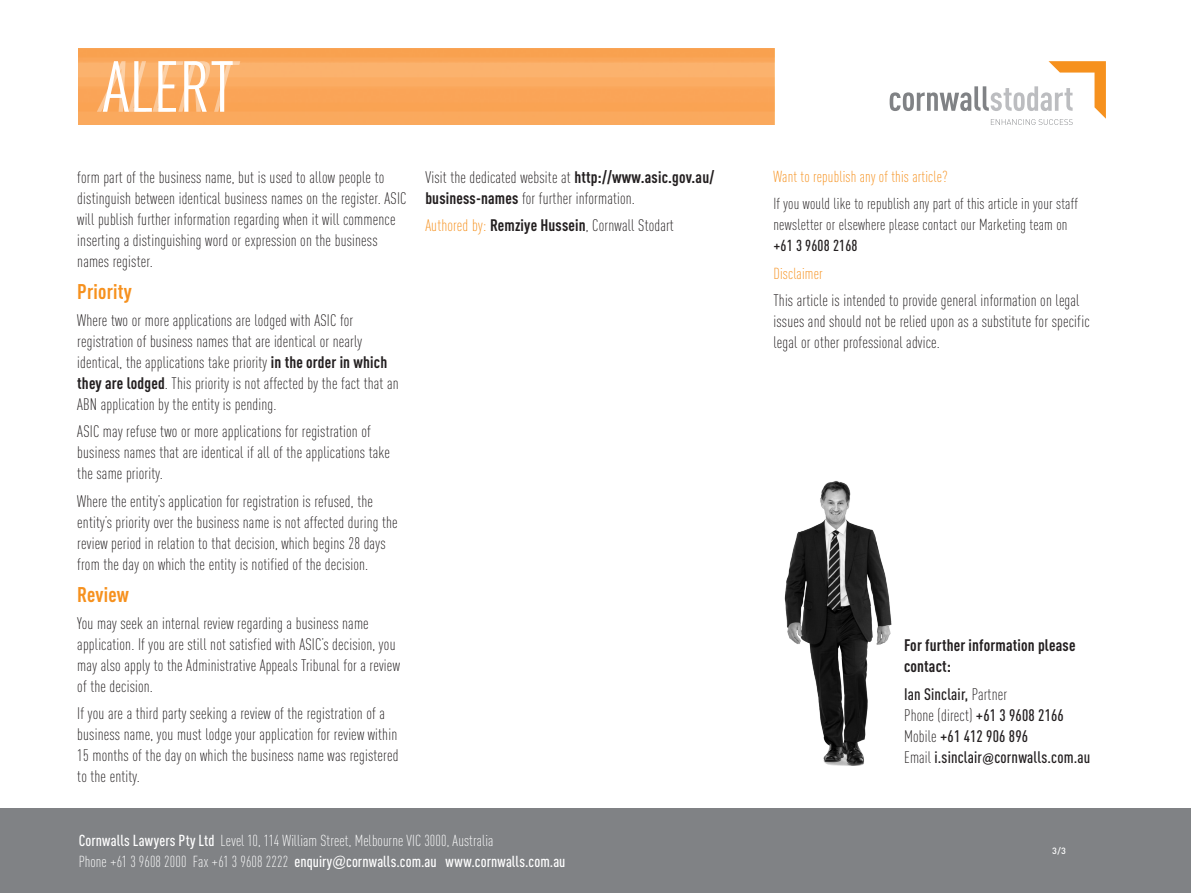
<style>
.page{position:relative;width:1191px;height:893px;background:#fff}
.page>*{position:absolute;margin:0;border:0;box-sizing:border-box;transform-origin:0 0}
._3_orange_bold_subhe{font:700 21px "DIN Cond";letter-spacing:.01em;color:#f6911e}
._1__main_text{font:300 16.5px/21px "DIN Cond";letter-spacing:.01em;color:#231f20}
._1__main_text-2{font:500 16.5px/21px "DIN Cond";letter-spacing:.01em;color:#231f20}
._1__main_text-3{font:700 16.5px/21px "DIN Cond";letter-spacing:.01em;color:#231f20}
.t1{font:300 15.75px/21px "DIN Cond";letter-spacing:.01em;color:#fff}
.Disclaimer_Heading{font:300 15.75px/21px "DIN Cond";letter-spacing:.01em;color:#231f20}
.Disclaimer_Heading-2{font:300 15.75px "DIN Cond";letter-spacing:.01em;color:#f6911e}
.t2{font:500 9px "DIN";color:#fff}
.s1{font-weight:700}
.s2{color:#f6911e}
.s3{font-weight:500}
.s4{font-family:"Akzidenz Grotesk Std";font-weight:400}
.s5{font-weight:300}
.s6{font-family:"Akzidenz Grotesk Std";font-size:13.5px}
</style>
<div class="page">
<div style="left:0;top:808px;width:1191px;height:85px;background:#808285"></div>
<svg style="left:889px;top:61px;width:217px;height:64px"></svg>
<img style="left:79px;top:49px;width:695px;height:76px">
<svg style="left:97px;top:61px;width:143px;height:51px"></svg>
<img style="left:784px;top:481px;width:108px;height:285px">
<p class="_1__main_text" style="left:77px;top:166px;width:331px">form part of the business name, but is used to allow people to distinguish between identical business names on the register. ASIC will publish further information regarding when it will commence inserting a distinguishing word or expression on the business names register.</p>
<p class="_3_orange_bold_subhe" style="left:77px;top:278px;width:56px">Priority</p>
<p class="_1__main_text" style="left:77px;top:310px;width:323px">Where two or more applications are lodged with ASIC for registration of business names that are identical or nearly identical, the applications take priority <span class="s1">in the order in which they are lodged</span>. This priority is not affected by the fact that an ABN application by the entity is pending.</p>
<p class="_1__main_text" style="left:77px;top:421px;width:314px">ASIC may refuse two or more applications for registration of business names that are identical if all of the applications take the same priority.</p>
<p class="_1__main_text" style="left:77px;top:490px;width:322px">Where the entity’s application for registration is refused, the entity’s priority over the business name is not affected during the review period in relation to that decision, which begins 28 days from the day on which the entity is notified of the decision.</p>
<p class="_3_orange_bold_subhe" style="left:77px;top:581px;width:53px">Review</p>
<p class="_1__main_text" style="left:77px;top:613px;width:324px">You may seek an internal review regarding a business name application. If you are still not satisfied with ASIC’s decision, you may also apply to the Administrative Appeals Tribunal for a review of the decision.</p>
<p class="_1__main_text" style="left:77px;top:703px;width:323px">If you are a third party seeking a review of the registration of a business name, you must lodge your application for review within 15 months of the day on which the business name was registered to the entity.</p>
<p class="_1__main_text" style="left:425px;top:166px;width:290px">Visit the dedicated website at <span class="s1">http://www.asic.gov.au/ business-names</span> for further information.</p>
<p class="_1__main_text" style="left:425px;top:215px;width:250px"><span class="s2">Authored by:</span> <span class="s1">Remziye Hussein</span>, Cornwall Stodart</p>
<p class="t1" style="left:79px;top:830px;width:488px"><span class="s3">Cornwalls Lawyers Pty Ltd</span> Level 10, 114 William Street, Melbourne VIC 3000, Australia<br>Phone +61 3 9608 2000 Fax +61 3 9608 2222 <span class="s3">enquiry</span><span class="s4">@</span><span class="s3">cornwalls.com.au www.cornwalls.com.au</span></p>
<p class="Disclaimer_Heading-2" style="left:773px;top:168px;width:176px">Want to republish any of this article?</p>
<p class="Disclaimer_Heading" style="left:773px;top:193px;width:306px">If you would like to republish any part of this article in your staff newsletter or elsewhere please contact our Marketing team on <span class="s3">+61 3 9608 2168</span></p>
<p class="Disclaimer_Heading-2" style="left:773px;top:264px;width:51px">Disclaimer</p>
<p class="_1__main_text" style="left:773px;top:290px;width:318px">This article is intended to provide general information on legal issues and should not be relied upon as a substitute for specific legal or other professional advice.</p>
<p class="_1__main_text-3" style="left:904px;top:634px;width:173px">For further information please contact:</p>
<p class="_1__main_text-2" style="left:904px;top:683px;width:105px">Ian Sinclair, <span class="s5">Partner</span></p>
<p class="_1__main_text-2" style="left:904px;top:704px;width:161px"><span class="s5">Phone (direct)</span> +61 3 9608 2166<br><span class="s5">Mobile</span> +61 412 906 896</p>
<p class="_1__main_text-2" style="left:904px;top:746px;width:188px"><span class="s5">Email</span> i.sinclair<span class="s6">@</span>cornwalls.com.au</p>
<p class="t2" style="left:1052px;top:845px;width:15px">3/3</p>
</div>
